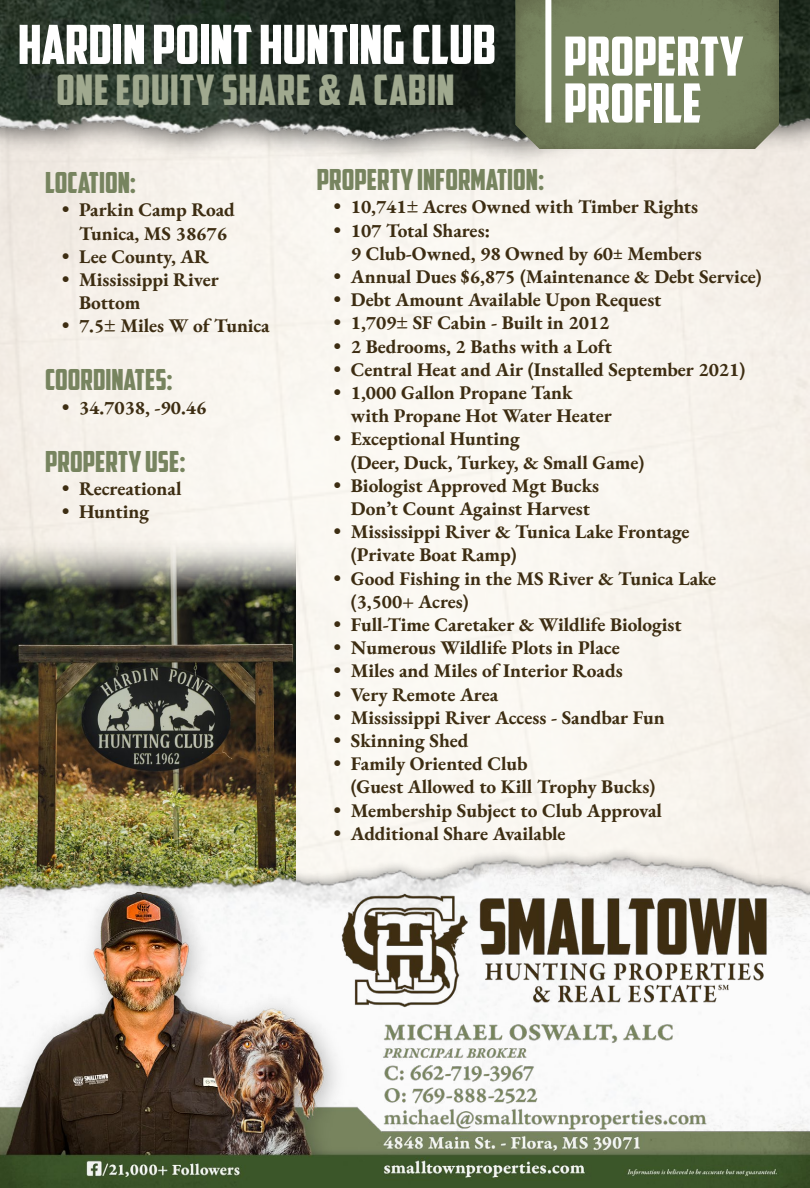
<style>
.page{position:relative;width:810px;height:1188px;background:#fff}
.page>*{position:absolute;margin:0;border:0;box-sizing:border-box;transform-origin:0 0}
.t1{font:54px/46.8px "American Captain";color:#fff}
.t2{font:42px "American Captain";letter-spacing:.02em;color:#a0a98f}
.t3{font:29px "American Captain";color:#77845f}
.t4{font:24px "American Captain";color:#fff}
.t5{font:19.4px/23.2px "EB Garamond";color:#3d2d12}
</style>
<div class="page">
<img style="left:0;top:0;width:810px;height:197px">
<img style="left:516px;top:0;width:263px;height:149px">
<div style="left:545px;top:0;width:6px;height:123px;background:#fff"></div>
<img style="left:0;top:536px;width:296px;height:271px">
<img style="left:0;top:807px;width:810px;height:73px">
<img style="left:0;top:880px;width:810px;height:308px">
<p class="t4" style="left:20px;top:4px;width:217px">ONE EQUITY SHARE &amp; A CABIN</p>
<h1 class="t1" style="left:18px;top:21px;width:480px">HARDIN POINT HUNTING CLUB</h1>
<h2 class="t2" style="left:56px;top:65px;width:400px">ONE EQUITY SHARE &amp; A CABIN</h2>
<h1 class="t1" style="left:564px;top:33px;width:181px">PROPERTY<br>PROFILE</h1>
<h3 class="t3" style="left:45px;top:165px;width:93px">LOCATION:</h3>
<p class="t5" style="left:62px;top:198px;width:174px;text-align:center">• Parkin Camp Road<br>Tunica, MS 38676</p>
<p class="t5" style="left:62px;top:245px;width:148px">• Lee County, AR</p>
<p class="t5" style="left:79px;top:268px;width:141px;text-indent:-17px">• Mississippi River<br>Bottom</p>
<p class="t5" style="left:62px;top:314px;width:209px">• 7.5± Miles W of Tunica</p>
<h3 class="t3" style="left:45px;top:363px;width:129px">COORDINATES:</h3>
<p class="t5" style="left:62px;top:396px;width:146px">• 34.7038, -90.46</p>
<h3 class="t3" style="left:45px;top:444px;width:142px">PROPERTY USE:</h3>
<p class="t5" style="left:62px;top:477px;width:121px">• Recreational</p>
<p class="t5" style="left:62px;top:500px;width:89px">• Hunting</p>
<h3 class="t3" style="left:317px;top:162px;width:229px">PROPERTY INFORMATION:</h3>
<p class="t5" style="left:334px;top:195px;width:366px">• 10,741± Acres Owned with Timber Rights</p>
<p class="t5" style="left:351px;top:219px;width:352px;text-indent:-17px">• 107 Total Shares:<br>9 Club-Owned, 98 Owned by 60± Members</p>
<p class="t5" style="left:334px;top:265px;width:429px">• Annual Dues $6,875 (Maintenance &amp; Debt Service)</p>
<p class="t5" style="left:334px;top:288px;width:329px">• Debt Amount Available Upon Request</p>
<p class="t5" style="left:334px;top:311px;width:277px">• 1,709± SF Cabin - Built in 2012</p>
<p class="t5" style="left:334px;top:335px;width:280px">• 2 Bedrooms, 2 Baths with a Loft</p>
<p class="t5" style="left:334px;top:358px;width:413px">• Central Heat and Air (Installed September 2021)</p>
<p class="t5" style="left:351px;top:381px;width:262px;text-indent:-17px">• 1,000 Gallon Propane Tank with Propane Hot Water Heater</p>
<p class="t5" style="left:351px;top:427px;width:295px;text-indent:-17px">• Exceptional Hunting<br>(Deer, Duck, Turkey, &amp; Small Game)</p>
<p class="t5" style="left:334px;top:474px;width:267px;text-align:center">• Biologist Approved Mgt Bucks<br>Don’t Count Against Harvest</p>
<p class="t5" style="left:351px;top:520px;width:340px;text-indent:-17px">• Mississippi River &amp; Tunica Lake Frontage (Private Boat Ramp)</p>
<p class="t5" style="left:351px;top:567px;width:367px;text-indent:-17px">• Good Fishing in the MS River &amp; Tunica Lake (3,500+ Acres)</p>
<p class="t5" style="left:334px;top:613px;width:349px">• Full-Time Caretaker &amp; Wildlife Biologist</p>
<p class="t5" style="left:334px;top:636px;width:287px">• Numerous Wildlife Plots in Place</p>
<p class="t5" style="left:334px;top:659px;width:290px">• Miles and Miles of Interior Roads</p>
<p class="t5" style="left:334px;top:683px;width:166px">• Very Remote Area</p>
<p class="t5" style="left:334px;top:706px;width:332px">• Mississippi River Access - Sandbar Fun</p>
<p class="t5" style="left:334px;top:729px;width:136px">• Skinning Shed</p>
<p class="t5" style="left:351px;top:752px;width:306px;text-indent:-17px">• Family Oriented Club<br>(Guest Allowed to Kill Trophy Bucks)</p>
<p class="t5" style="left:334px;top:799px;width:330px">• Membership Subject to Club Approval</p>
<p class="t5" style="left:334px;top:822px;width:233px">• Additional Share Available</p>
</div>
